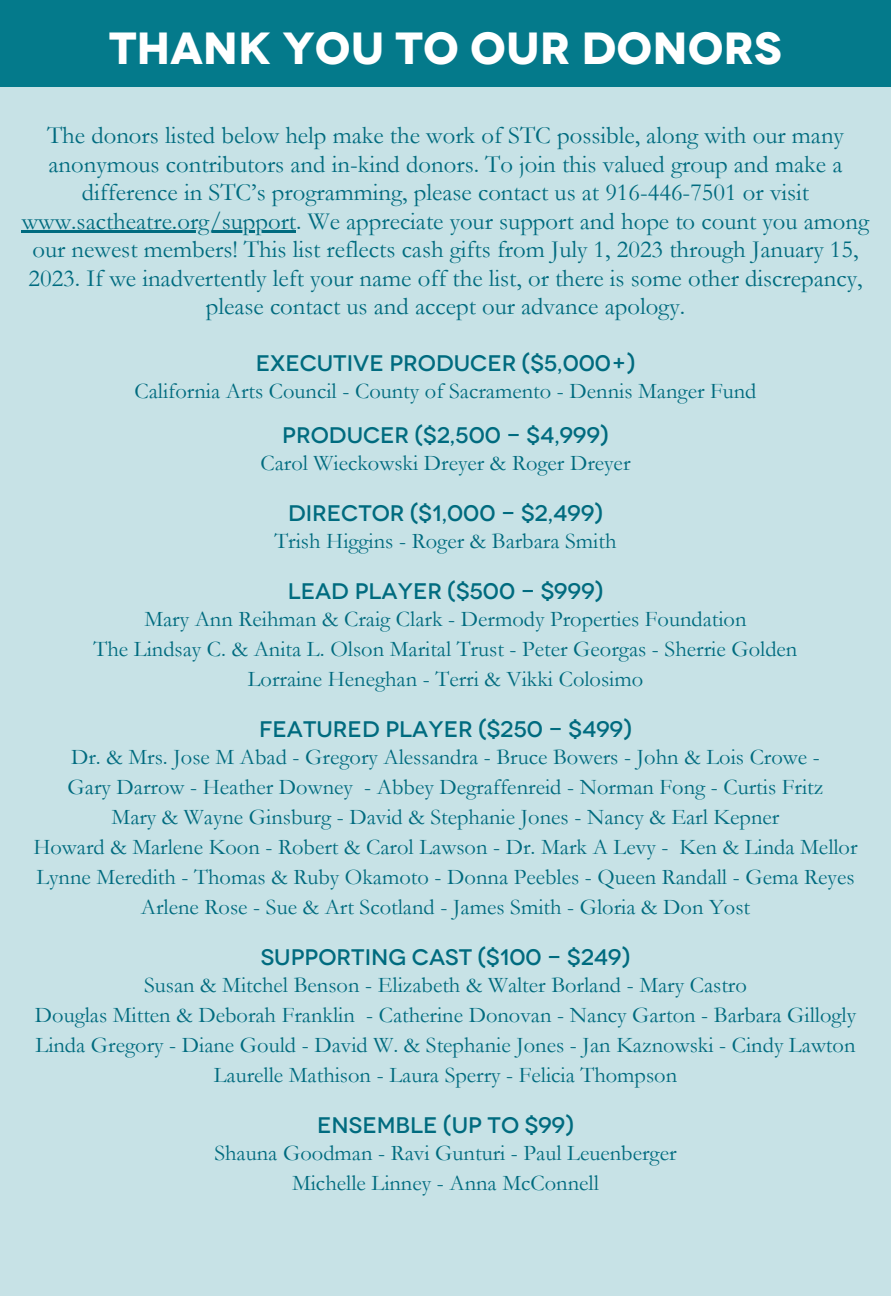
<style>
.page{position:relative;width:891px;height:1296px;background:#c7e2e6}
.page>*{position:absolute;margin:0;border:0;box-sizing:border-box;transform-origin:0 0}
.t1{font:700 45px "Novecentowide";color:#fff}
.t2{font:24.75px/28.6px "Garamond";color:#006b7f;text-align:center}
.t3{font:22.5px/29.9px "Garamond";color:#006b7f}
.t4{font:500 22.5px "Novecentowide";color:#006b7f}
</style>
<div class="page">
<div style="left:0;top:0;width:891px;height:86px;background:#047a8b"></div>
<hr style="left:22px;top:230px;width:274px;height:3px;background:#006b7f">
<p class="t1" style="left:109px;top:17px;width:674px">THANK YOU TO OUR DONORS</p>
<p class="t2" style="left:22px;top:122px;width:849px">The donors listed below help make the work of STC possible, along with our many anonymous contributors and in-kind donors. To join this valued group and make a difference in STC’s programming, please contact us at 916-446-7501 or visit www.sactheatre.org/support. We appreciate your support and hope to count you among our newest members! This list reflects cash gifts from July 1, 2023 through January 15, 2023. If we inadvertently left your name off the list, or there is some other discrepancy, please contact us and accept our advance apology.</p>
<p class="t4" style="left:256px;top:347px;width:381px">EXECUTIVE PRODUCER ($5,000+)</p>
<p class="t3" style="left:134px;top:377px;width:624px">California Arts Council - County of Sacramento - Dennis Manger Fund</p>
<p class="t4" style="left:282px;top:419px;width:328px">PRODUCER ($2,500 - $4,999)</p>
<p class="t3" style="left:260px;top:449px;width:372px">Carol Wieckowski Dreyer &amp; Roger Dreyer</p>
<p class="t4" style="left:288px;top:497px;width:316px">DIRECTOR ($1,000 - $2,499)</p>
<p class="t3" style="left:274px;top:527px;width:343px">Trish Higgins - Roger &amp; Barbara Smith</p>
<p class="t4" style="left:288px;top:575px;width:317px">LEAD PLAYER ($500 - $999)</p>
<p class="t3" style="left:144px;top:605px;width:604px">Mary Ann Reihman &amp; Craig Clark - Dermody Properties Foundation</p>
<p class="t3" style="left:94px;top:635px;width:705px">The Lindsay C. &amp; Anita L. Olson Marital Trust - Peter Georgas - Sherrie Golden</p>
<p class="t3" style="left:248px;top:665px;width:397px">Lorraine Heneghan - Terri &amp; Vikki Colosimo</p>
<p class="t4" style="left:259px;top:713px;width:374px">FEATURED PLAYER ($250 - $499)</p>
<p class="t3" style="left:71px;top:743px;width:750px">Dr. &amp; Mrs. Jose M Abad - Gregory Alessandra - Bruce Bowers - John &amp; Lois Crowe -</p>
<p class="t3" style="left:68px;top:773px;width:757px">Gary Darrow - Heather Downey - Abbey Degraffenreid - Norman Fong - Curtis Fritz</p>
<p class="t3" style="left:112px;top:803px;width:669px">Mary &amp; Wayne Ginsburg - David &amp; Stephanie Jones - Nancy &amp; Earl Kepner</p>
<p class="t3" style="left:33px;top:833px;width:826px">Howard &amp; Marlene Koon - Robert &amp; Carol Lawson - Dr. Mark A Levy - Ken &amp; Linda Mellor<br>Lynne Meredith - Thomas &amp; Ruby Okamoto - Donna Peebles - Queen Randall - Gema Reyes</p>
<p class="t3" style="left:141px;top:893px;width:611px">Arlene Rose - Sue &amp; Art Scotland - James Smith - Gloria &amp; Don Yost</p>
<p class="t4" style="left:261px;top:941px;width:371px">SUPPORTING CAST ($100 - $249)</p>
<p class="t3" style="left:144px;top:971px;width:604px">Susan &amp; Mitchel Benson - Elizabeth &amp; Walter Borland - Mary Castro</p>
<p class="t3" style="left:35px;top:1001px;width:823px;text-align:center">Douglas Mitten &amp; Deborah Franklin - Catherine Donovan - Nancy Garton - Barbara Gillogly<br>Linda Gregory - Diane Gould - David W. &amp; Stephanie Jones - Jan Kaznowski - Cindy Lawton<br>Laurelle Mathison - Laura Sperry - Felicia Thompson</p>
<p class="t4" style="left:317px;top:1109px;width:258px">ENSEMBLE (UP TO $99)</p>
<p class="t3" style="left:214px;top:1139px;width:464px">Shauna Goodman - Ravi Gunturi - Paul Leuenberger</p>
<p class="t3" style="left:292px;top:1169px;width:308px">Michelle Linney - Anna McConnell</p>
</div>
